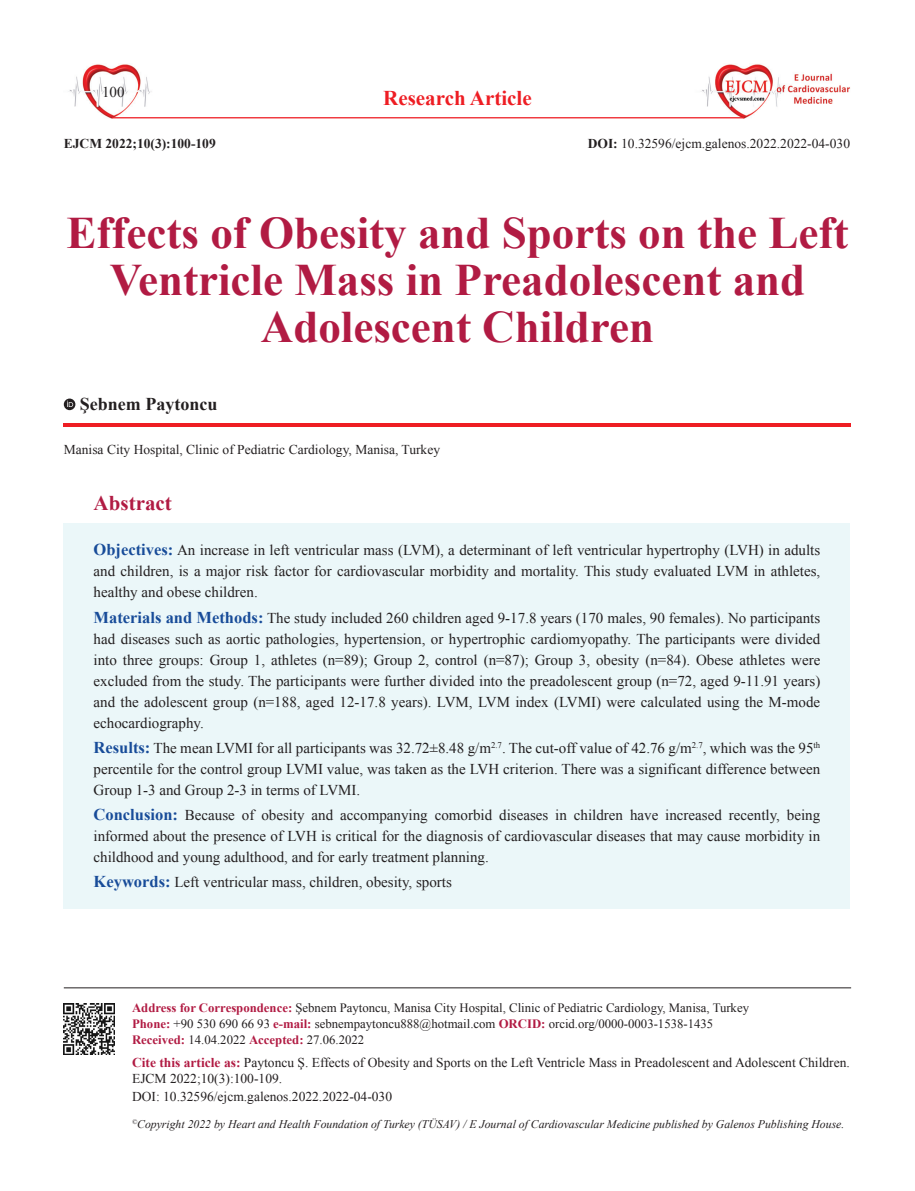
<style>
.page{position:relative;width:915px;height:1191px;background:#fff}
.page>*{position:absolute;margin:0;border:0;box-sizing:border-box;transform-origin:0 0}
.BASLIK{font:700 45px/46.5px "Times New Roman";color:#b11b43;text-align:center}
.KONU{font:700 21px "Times New Roman";color:#ee1d23}
.ABSTRACT_BASLIK{font:700 21px "Times New Roman";color:#b11b43}
.YAZARLAR{font:700 18px "Times New Roman";color:#231f20}
.OZET{font:15px/21px "Times New Roman";color:#231f20;text-align:justify}
.YAZI{font:15px "Times New Roman";color:#231f20}
.CITE_AS{font:13.5px/16.5px "Times New Roman";color:#231f20}
.KURUM{font:13.5px "Times New Roman";color:#231f20}
.DOİ{font:13.5px "Times New Roman";color:#231f20}
.YAZİSMA{font:13.5px "Times New Roman";color:#231f20}
.SAYFA_NO{font:700 13.5px "Times New Roman";color:#231f20}
.YAZİSMA-2{font:12.75px "Times New Roman";color:#231f20}
.t1{font:italic 11.7px "Times New Roman";color:#231f20}
.s1{font-weight:700}
.s2{font-weight:700;font-size:16.5px;color:#184c99}
.s3{font-weight:700;color:#b11b43}
</style>
<div class="page">
<img style="left:694px;top:64px;width:156px;height:55px">
<img style="left:68px;top:64px;width:152px;height:55px">
<hr style="left:112px;top:117px;width:631px;height:1px;background:#ee1d23">
<svg style="left:64px;top:398px;width:11px;height:12px"></svg>
<svg style="left:67px;top:401px;width:6px;height:6px"></svg>
<hr style="left:64px;top:424px;width:786px;height:3px;background:#ee1d23">
<hr style="left:64px;top:987px;width:786px;height:1px;background:#231f20">
<img style="left:64px;top:1003px;width:51px;height:51px">
<div style="left:64px;top:523px;width:785px;height:385px;background:#ebf7f9"></div>
<p class="YAZI" style="left:102px;top:82px;width:24px">100</p>
<p class="KONU" style="left:383px;top:84px;width:150px">Research Article</p>
<p class="SAYFA_NO" style="left:64px;top:134px;width:153px">EJCM 2022;10(3):100-109</p>
<p class="DOİ" style="left:587px;top:135px;width:264px"><span class="s1">DOI:</span> 10.32596/ejcm.galenos.2022.2022-04-030</p>
<p class="BASLIK" style="left:66px;top:209px;width:783px">Effects of Obesity and Sports on the Left<br>Ventricle Mass in Preadolescent and<br>Adolescent Children</p>
<p class="YAZARLAR" style="left:80px;top:392px;width:139px">Şebnem Paytoncu</p>
<p class="KURUM" style="left:64px;top:441px;width:377px">Manisa City Hospital, Clinic of Pediatric Cardiology, Manisa, Turkey</p>
<p class="ABSTRACT_BASLIK" style="left:94px;top:488px;width:80px">Abstract</p>
<p class="OZET" style="left:94px;top:539px;width:728px"><span class="s2">Objectives:</span> An increase in left ventricular mass (LVM), a determinant of left ventricular hypertrophy (LVH) in adults and children, is a major risk factor for cardiovascular morbidity and mortality. This study evaluated LVM in athletes, healthy and obese children.</p>
<p class="OZET" style="left:94px;top:607px;width:728px"><span class="s2">Materials and Methods:</span> The study included 260 children aged 9-17.8 years (170 males, 90 females). No participants had diseases such as aortic pathologies, hypertension, or hypertrophic cardiomyopathy. The participants were divided into three groups: Group 1, athletes (n=89); Group 2, control (n=87); Group 3, obesity (n=84). Obese athletes were excluded from the study. The participants were further divided into the preadolescent group (n=72, aged 9-11.91 years) and the adolescent group (n=188, aged 12-17.8 years). LVM, LVM index (LVMI) were calculated using the M-mode echocardiography.</p>
<p class="OZET" style="left:94px;top:737px;width:728px"><span class="s2">Results:</span> The mean LVMI for all participants was 32.72±8.48 g/m<sup>2.7</sup>. The cut-off value of 42.76 g/m<sup>2.7</sup>, which was the 95<sup>th </sup>percentile for the control group LVMI value, was taken as the LVH criterion. There was a significant difference between Group 1-3 and Group 2-3 in terms of LVMI.</p>
<p class="OZET" style="left:94px;top:804px;width:728px"><span class="s2">Conclusion:</span> Because of obesity and accompanying comorbid diseases in children have increased recently, being informed about the presence of LVH is critical for the diagnosis of cardiovascular diseases that may cause morbidity in childhood and young adulthood, and for early treatment planning.</p>
<p class="OZET" style="left:94px;top:871px;width:360px"><span class="s2">Keywords:</span> Left ventricular mass, children, obesity, sports</p>
<p class="YAZİSMA-2" style="left:132px;top:999px;width:618px"><span class="s3">Address for Correspondence:</span> Şebnem Paytoncu, Manisa City Hospital, Clinic of Pediatric Cardiology, Manisa, Turkey</p>
<p class="YAZİSMA-2" style="left:132px;top:1015px;width:582px"><span class="s3">Phone:</span> +90 530 690 66 93 <span class="s3">e-mail:</span> sebnempaytoncu888@hotmail.com <span class="s3">ORCID:</span> orcid.org/0000-0003-1538-1435</p>
<p class="YAZİSMA-2" style="left:132px;top:1031px;width:233px"><span class="s3">Received:</span> 14.04.2022 <span class="s3">Accepted:</span> 27.06.2022</p>
<p class="CITE_AS" style="left:132px;top:1053px;width:719px"><span class="s3">Cite this article as:</span> Paytoncu Ş. Effects of Obesity and Sports on the Left Ventricle Mass in Preadolescent and Adolescent Children.<br>EJCM 2022;10(3):100-109.</p>
<p class="YAZİSMA" style="left:132px;top:1087px;width:261px">DOI: 10.32596/ejcm.galenos.2022.2022-04-030</p>
<p class="t1" style="left:132px;top:1116px;width:713px"><sup>©</sup>Copyright 2022 by Heart and Health Foundation of Turkey (TÜSAV) / E Journal of Cardiovascular Medicine published by Galenos Publishing House.</p>
</div>
